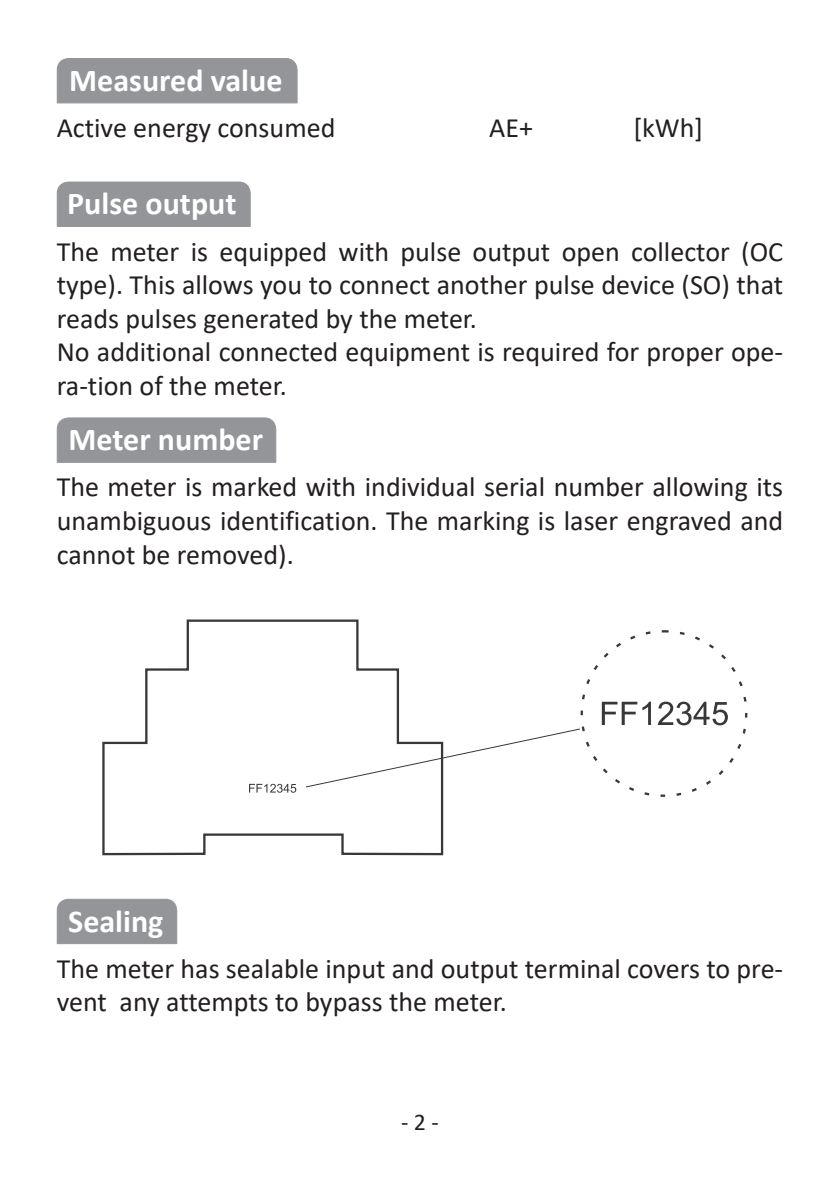
<style>
.page{position:relative;width:840px;height:1191px;background:#fff}
.page>*{position:absolute;margin:0;border:0;box-sizing:border-box;transform-origin:0 0}
.t1{font:700 32px "Calibri";color:#fff}
.t2{font:28px/33.6px "Calibri";color:#231f20}
.t3{font:24px "Calibri";color:#231f20}
</style>
<div class="page">
<svg style="left:102px;top:619px;width:342px;height:237px"></svg>
<svg style="left:305px;top:728px;width:275px;height:60px"></svg>
<svg style="left:601px;top:701px;width:49px;height:24px"></svg>
<svg style="left:657px;top:701px;width:70px;height:24px"></svg>
<svg style="left:249px;top:784px;width:47px;height:8px"></svg>
<div style="left:57px;top:58px;width:240px;height:45px;background:#939598"></div>
<div style="left:57px;top:181px;width:193px;height:46px;background:#939598"></div>
<div style="left:57px;top:417px;width:219px;height:46px;background:#939598"></div>
<div style="left:57px;top:898px;width:120px;height:46px;background:#939598"></div>
<p class="t1" style="left:69px;top:58px;width:214px">Measured value</p>
<p class="t2" style="left:57px;top:110px;width:280px">Active energy consumed</p>
<p class="t2" style="left:489px;top:110px;width:45px">AE+</p>
<p class="t2" style="left:633px;top:110px;width:71px">[kWh]</p>
<p class="t1" style="left:67px;top:181px;width:171px">Pulse output</p>
<p class="t2" style="left:57px;top:234px;width:727px">The meter is equipped with pulse output open collector (OC type). This allows you to connect another pulse device (SO) that reads pulses generated by the meter.<br>No additional connected equipment is required for proper ope&shy;ra-tion of the meter.</p>
<p class="t1" style="left:69px;top:417px;width:196px">Meter number</p>
<p class="t2" style="left:57px;top:469px;width:727px;text-align:justify">The meter is marked with individual serial number allowing its unambiguous identification. The marking is laser engraved and cannot be removed).</p>
<p class="t1" style="left:68px;top:898px;width:97px">Sealing</p>
<p class="t2" style="left:57px;top:951px;width:727px">The meter has sealable input and output terminal covers to pre&shy;vent any attempts to bypass the meter.</p>
<p class="t3" style="left:401px;top:1105px;width:39px">- 2 -</p>
</div>
